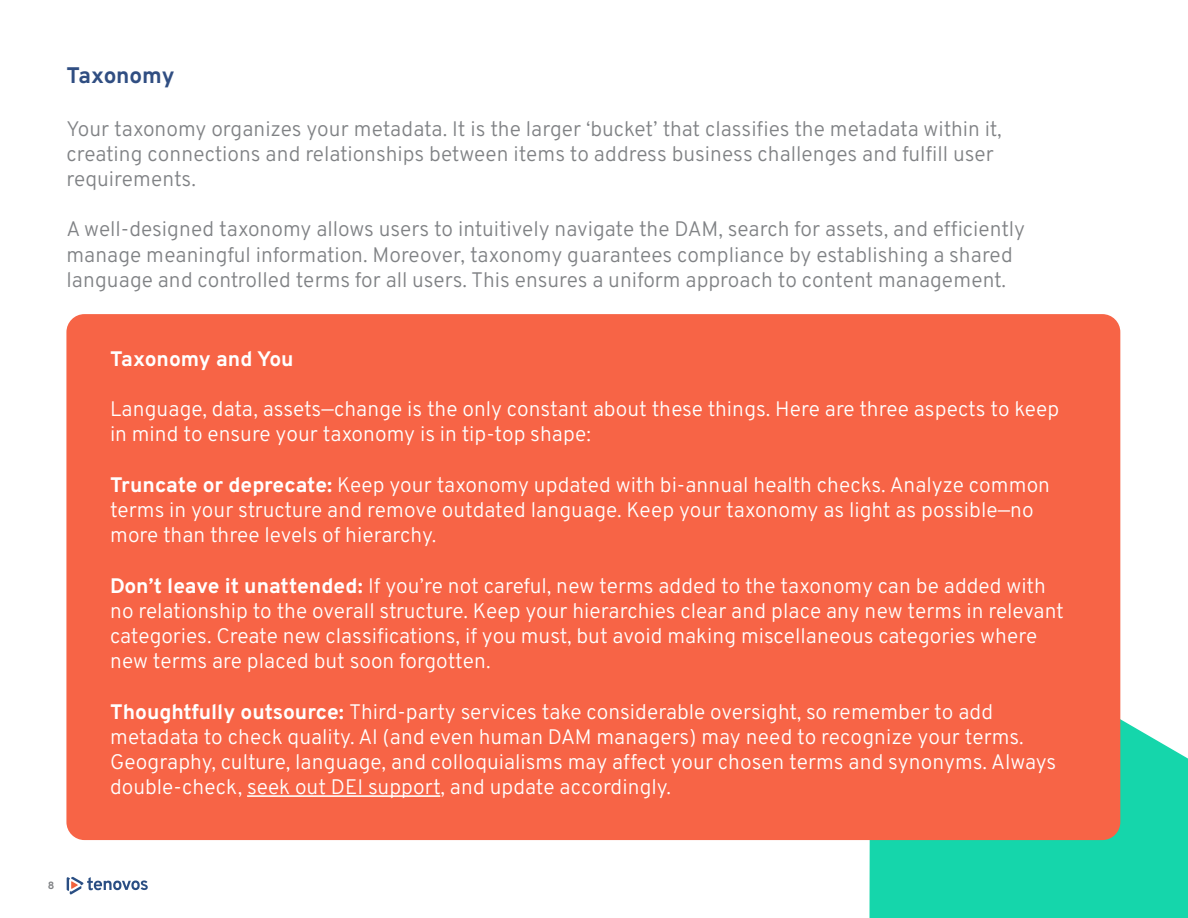
<style>
.page{position:relative;width:1188px;height:918px;background:#fff}
.page>*{position:absolute;margin:0;border:0;box-sizing:border-box;transform-origin:0 0}
.t1{font:700 22.5px "Overpass";letter-spacing:-.01em;color:#304e82}
.t2{font:21px/25.2px "Overpass";color:#fff}
.t3{font:21px/25.2px "Overpass";color:#808285}
.t4{font:700 21px "Overpass";letter-spacing:-.005em;color:#fff}
.t5{font:700 10.5px "Overpass";color:#808285}
.s1{font-weight:700}
</style>
<div class="page">
<svg style="left:869px;top:597px;width:319px;height:321px;fill:#15d6ab"></svg>
<svg style="left:67px;top:877px;width:81px;height:18px"></svg>
<div style="left:66px;top:314px;width:1054px;height:526px;background:#f76446;border-radius:18px"></div>
<hr style="left:247px;top:795px;width:193px;height:2px;background:#fff">
<p class="t1" style="left:66px;top:58px;width:110px">Taxonomy</p>
<p class="t3" style="left:66px;top:115px;width:937px">Your taxonomy organizes your metadata. It is the larger ‘bucket’ that classifies the metadata within it, creating connections and relationships between items to address business challenges and fulfill user requirements.</p>
<p class="t3" style="left:66px;top:216px;width:960px">A well-designed taxonomy allows users to intuitively navigate the DAM, search for assets, and efficiently manage meaningful information. Moreover, taxonomy guarantees compliance by establishing a shared language and controlled terms for all users. This ensures a uniform approach to content management.</p>
<p class="t4" style="left:110px;top:342px;width:185px">Taxonomy and You</p>
<p class="t2" style="left:110px;top:395px;width:951px">Language, data, assets—change is the only constant about these things. Here are three aspects to keep in mind to ensure your taxonomy is in tip-top shape:</p>
<p class="t2" style="left:110px;top:471px;width:941px"><span class="s1">Truncate or deprecate:</span> Keep your taxonomy updated with bi-annual health checks. Analyze common terms in your structure and remove outdated language. Keep your taxonomy as light as possible—no more than three levels of hierarchy.</p>
<p class="t2" style="left:110px;top:572px;width:956px"><span class="s1">Don’t leave it unattended:</span> If you’re not careful, new terms added to the taxonomy can be added with no relationship to the overall structure. Keep your hierarchies clear and place any new terms in relevant categories. Create new classifications, if you must, but avoid making miscellaneous categories where new terms are placed but soon forgotten.</p>
<p class="t2" style="left:110px;top:698px;width:948px"><span class="s1">Thoughtfully outsource:</span> Third-party services take considerable oversight, so remember to add metadata to check quality. AI (and even human DAM managers) may need to recognize your terms.<br>Geography, culture, language, and colloquialisms may affect your chosen terms and synonyms. Always double-check, seek out DEI support, and update accordingly.</p>
<p class="t5" style="left:48px;top:877px;width:8px">8</p>
</div>
